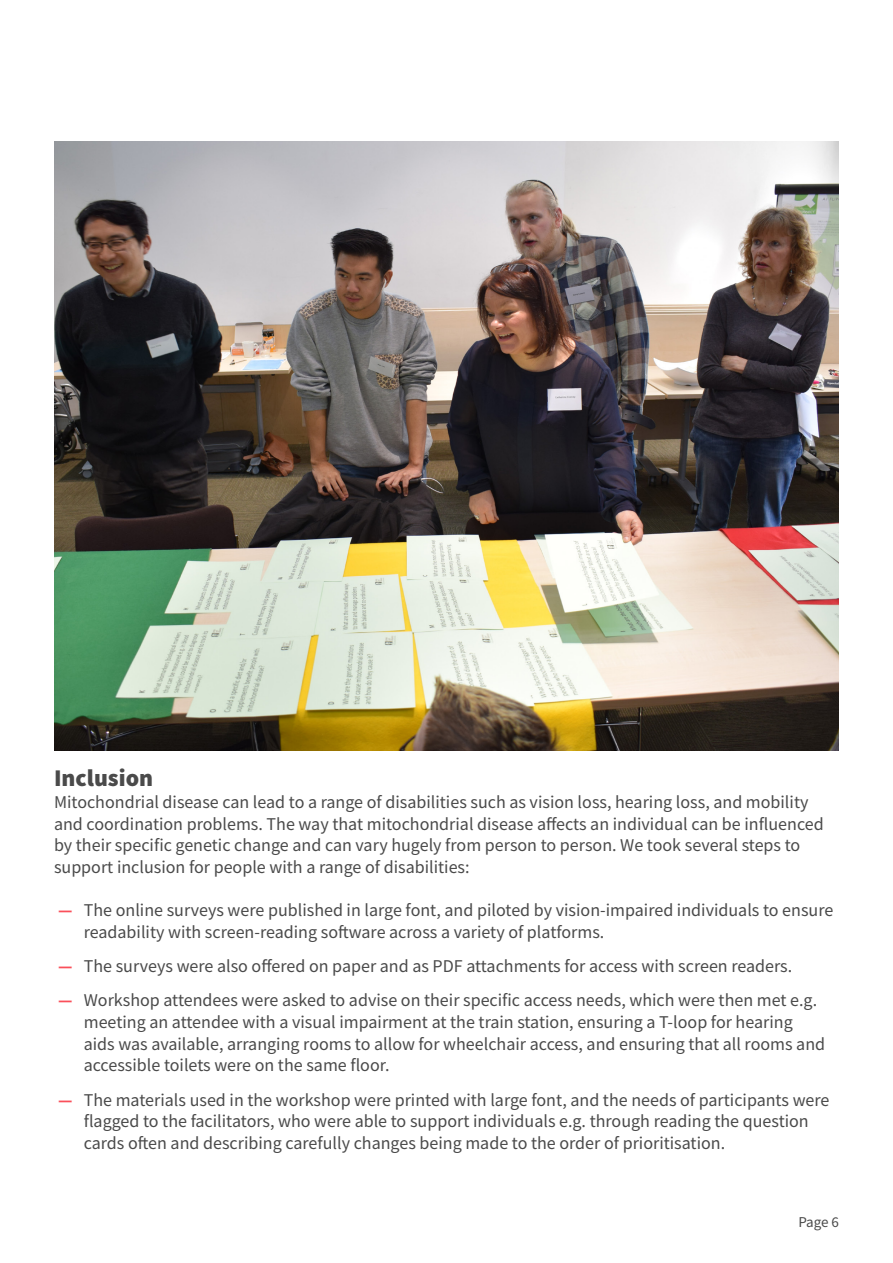
<style>
.page{position:relative;width:893px;height:1263px;background:#fff}
.page>*{position:absolute;margin:0;border:0;box-sizing:border-box;transform-origin:0 0}
.t1{font:900 24px "Source Sans Pro";color:#4a4a4a}
.t2{font:18px/21.6px "Source Sans Pro";color:#4a4a4a}
.t3{font:15px "Source Sans Pro";color:#4a4a4a}
.s1{font-weight:700;color:#fa505a}
</style>
<div class="page">
<img style="left:54px;top:142px;width:785px;height:608px">
<h1 class="t1" style="left:54px;top:762px;width:101px">Inclusion</h1>
<p class="t2" style="left:54px;top:791px;width:771px">Mitochondrial disease can lead to a range of disabilities such as vision loss, hearing loss, and mobility and coordination problems. The way that mitochondrial disease affects an individual can be influenced by their specific genetic change and can vary hugely from person to person. We took several steps to support inclusion for people with a range of disabilities:</p>
<p class="t2" style="left:84px;top:899px;width:751px;text-indent:-26px"><span class="s1">―</span> The online surveys were published in large font, and piloted by vision-impaired individuals to ensure readability with screen-reading software across a variety of platforms.</p>
<p class="t2" style="left:58px;top:949px;width:760px;line-height:34.3px"><span class="s1">―</span> The surveys were also offered on paper and as PDF attachments for access with screen readers.<br><span class="s1">―</span> Workshop attendees were asked to advise on their specific access needs, which were then met e.g.</p>
<p class="t2" style="left:84px;top:1011px;width:743px">meeting an attendee with a visual impairment at the train station, ensuring a T-loop for hearing aids was available, arranging rooms to allow for wheelchair access, and ensuring that all rooms and accessible toilets were on the same floor.</p>
<p class="t2" style="left:84px;top:1089px;width:747px;text-indent:-26px"><span class="s1">―</span> The materials used in the workshop were printed with large font, and the needs of participants were flagged to the facilitators, who were able to support individuals e.g. through reading the question cards often and describing carefully changes being made to the order of prioritisation.</p>
<p class="t3" style="left:798px;top:1212px;width:42px">Page 6</p>
</div>
